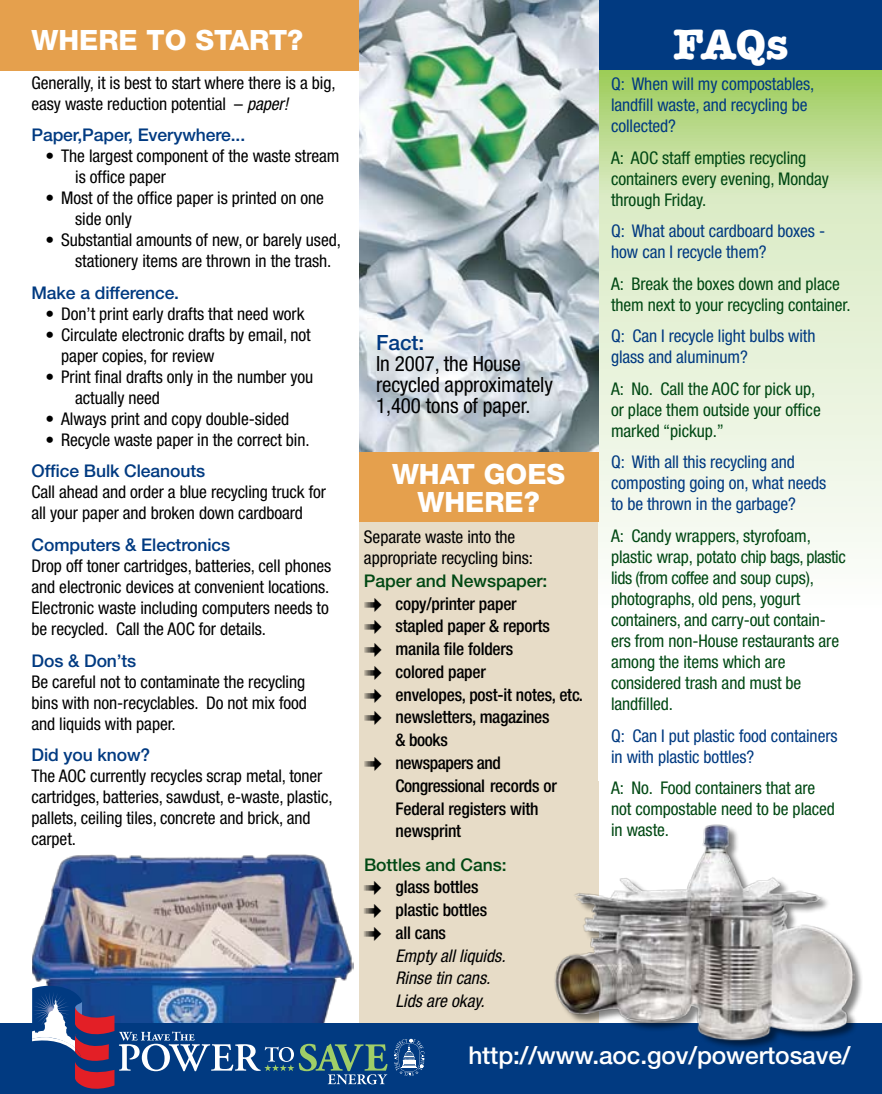
<style>
.page{position:relative;width:882px;height:1094px;background:#fff}
.page>*{position:absolute;margin:0;border:0;box-sizing:border-box;transform-origin:0 0}
.t1{font:700 43.75px "American Typewriter";color:#fff}
.t2{font:800 28px/28px "Helvetica Neue";color:#fff;text-align:center}
.t3{font:500 24.5px "Helvetica Neue LT Std";letter-spacing:-.005em;color:#fff}
.t4{font:condensed 21px/21px "Helvetica Neue LT Std";letter-spacing:-.005em;color:#000}
.t5{font:500 21px "Helvetica Neue";color:#013a81}
.t6{font:condensed 17.5px/21px "Helvetica Neue LT Std";letter-spacing:-.005em;color:#000}
.t7{font:condensed 17.5px/21px "Helvetica Neue LT Std";letter-spacing:-.005em;color:#004813}
.t8{font:condensed 17.5px/21px "Helvetica Neue LT Std";letter-spacing:-.005em;color:#013a81}
.t9{font:500 condensed 17.5px/22.8px "Helvetica Neue LT Std";letter-spacing:-.01em;color:#000}
.t10{font:500 17.5px "Helvetica Neue";letter-spacing:-.005em;color:#013a81}
.t11{font:italic condensed 17.5px/22.8px "Helvetica Neue LT Std";color:#000}
.t12{font:500 17.5px "Helvetica Neue";letter-spacing:-.005em;color:#004813}
.s1{font-style:italic}
.s2{font-family:"Pizza Dude Pointers";font-weight:400;font-stretch:normal;font-size:14px}
</style>
<div class="page">
<img style="left:32px;top:854px;width:322px;height:129px">
<div style="left:359px;top:514px;width:239px;height:523px;background:#e7dcc7"></div>
<svg style="left:598px;top:70px;width:284px;height:483px;background:#ddecc7"></svg>
<div style="left:0;top:0;width:415px;height:70px;background:#e5a04d"></div>
<div style="left:359px;top:452px;width:239px;height:69px;background:#e5a04d"></div>
<div style="left:583px;top:1px;width:299px;height:69px;background:#013a81"></div>
<div style="left:0;top:1023px;width:882px;height:70px;background:#013a81"></div>
<svg style="left:32px;top:983px;width:355px;height:106px"></svg>
<svg style="left:394px;top:1038px;width:30px;height:37px"></svg>
<img style="left:359px;top:0;width:240px;height:452px">
<div style="left:555px;top:824px;width:307px;height:225px;background:#000;opacity:.48"></div>
<img style="left:554px;top:822px;width:300px;height:220px">
<h2 class="t2" style="left:32px;top:26px;width:273px">WHER E TO START?</h2>
<p class="t6" style="left:31px;top:72px;width:306px">Generally, it is best to start where there is a big, easy waste reduction potential – <span class="s1">paper!</span></p>
<p class="t10" style="left:31px;top:124px;width:215px">Paper,Paper, Everywhere...</p>
<p class="t6" style="left:75px;top:145px;width:266px;text-indent:-30px">• The largest component of the waste stream is office paper</p>
<p class="t6" style="left:75px;top:187px;width:250px;text-indent:-30px">• Most of the office paper is printed on one side only</p>
<p class="t6" style="left:75px;top:229px;width:267px;text-indent:-30px">• Substantial amounts of new, or barely used, stationery items are thrown in the trash.</p>
<p class="t10" style="left:31px;top:282px;width:149px">Make a difference.</p>
<p class="t6" style="left:45px;top:303px;width:260px">• Don’t print early drafts that need work</p>
<p class="t6" style="left:61px;top:324px;width:251px;text-indent:-16px">• Circulate electronic drafts by email, not paper copies, for review</p>
<p class="t6" style="left:75px;top:366px;width:240px;text-indent:-30px">• Print final drafts only in the number you actually need</p>
<p class="t6" style="left:45px;top:408px;width:245px">• Always print and copy double-sided</p>
<p class="t6" style="left:45px;top:429px;width:266px">• Recycle waste paper in the correct bin.</p>
<p class="t10" style="left:31px;top:460px;width:175px">Office Bulk Cleanouts</p>
<p class="t6" style="left:31px;top:481px;width:296px">Call ahead and order a blue recycling truck for all your paper and broken down cardboard</p>
<p class="t10" style="left:31px;top:534px;width:200px">Computers &amp; Electronics</p>
<p class="t6" style="left:31px;top:555px;width:301px">Drop off toner cartridges, batteries, cell phones and electronic devices at convenient locations.<br>Electronic waste including computers needs to be recycled. Call the AOC for details.</p>
<p class="t10" style="left:31px;top:649px;width:106px">Dos &amp; Don’ts</p>
<p class="t6" style="left:31px;top:670px;width:277px;text-align:justify">Be careful not to contaminate the recycling bins with non-recyclables. Do not mix food and liquids with paper.</p>
<p class="t10" style="left:31px;top:744px;width:120px">Did you know?</p>
<p class="t6" style="left:31px;top:765px;width:303px">The AOC currently recycles scrap metal, toner cartridges, batteries, sawdust, e-waste, plastic, pallets, ceiling tiles, concrete and brick, and carpet.</p>
<p class="t5" style="left:376px;top:330px;width:50px">Fact:</p>
<p class="t4" style="left:376px;top:353px;width:178px">In 2007, the House recycled approximately<br>1,400 tons of paper.</p>
<h2 class="t2" style="left:392px;top:459px;width:175px">WHAT GOES<br>WHERE?</h2>
<p class="t6" style="left:364px;top:526px;width:171px">Separate waste into the appropriate recycling bins:</p>
<p class="t12" style="left:364px;top:570px;width:185px">Paper and Newspaper:</p>
<p class="t9" style="left:364px;top:591px;width:154px"><span class="s2">U</span> copy/printer paper</p>
<p class="t9" style="left:364px;top:614px;width:187px"><span class="s2">U</span> stapled paper &amp; reports</p>
<p class="t9" style="left:364px;top:637px;width:151px"><span class="s2">U</span> manila file folders</p>
<p class="t9" style="left:364px;top:660px;width:123px"><span class="s2">U</span> colored paper</p>
<p class="t9" style="left:364px;top:682px;width:221px"><span class="s2">U</span> envelopes, post-it notes, etc.</p>
<p class="t9" style="left:364px;top:705px;width:187px"><span class="s2">U</span> newsletters, magazines</p>
<p class="t9" style="left:396px;top:728px;width:54px">&amp; books</p>
<p class="t9" style="left:364px;top:751px;width:138px"><span class="s2">U</span> newspapers and</p>
<p class="t9" style="left:364px;top:773px;width:15px">C</p>
<p class="t9" style="left:396px;top:773px;width:163px;text-indent:9px">ongressional records or<br>Federal registers with newsprint</p>
<p class="t12" style="left:364px;top:853px;width:144px">Bottles and Cans:</p>
<p class="t9" style="left:364px;top:875px;width:125px"><span class="s2">U</span> glass bottles<br><span class="s2">U</span> plastic bottles<br><span class="s2">U</span> all cans</p>
<p class="t11" style="left:396px;top:944px;width:112px">Empty all liquids.<br>Rinse tin cans.<br>Lids are okay.</p>
<h1 class="t1" style="left:673px;top:6px;width:117px">FAQs</h1>
<p class="t8" style="left:611px;top:73px;width:205px">Q: When will my compostables, landfill waste, and recycling be collected?</p>
<p class="t7" style="left:611px;top:147px;width:219px">A: AOC staff empties recycling containers every evening, Monday through Friday.</p>
<p class="t8" style="left:611px;top:220px;width:216px">Q: What about cardboard boxes - how can I recycle them?</p>
<p class="t7" style="left:611px;top:273px;width:241px">A: Break the boxes down and place them next to your recycling container.</p>
<p class="t8" style="left:611px;top:325px;width:206px">Q: Can I recycle light bulbs with glass and aluminum?</p>
<p class="t7" style="left:611px;top:378px;width:211px">A: No. Call the AOC for pick up, or place them outside your office marked “pickup.”</p>
<p class="t8" style="left:611px;top:451px;width:217px">Q: With all this recycling and composting going on, what needs to be thrown in the garbage?</p>
<p class="t7" style="left:611px;top:525px;width:236px">A: Candy wrappers, styrofoam, plastic wrap, potato chip bags, plastic lids (from coffee and soup cups), photographs, old pens, yogurt containers, and carry-out contain&shy;ers from non-House restaurants are among the items which are considered trash and must be landfilled.</p>
<p class="t8" style="left:611px;top:724px;width:228px">Q: Can I put plastic food containers in with plastic bottles?</p>
<p class="t7" style="left:611px;top:777px;width:225px">A: No. Food containers that are not compostable need to be placed in waste.</p>
<h3 class="t3" style="left:468px;top:1040px;width:384px">http://www.aoc.gov/powertosave/</h3>
</div>
